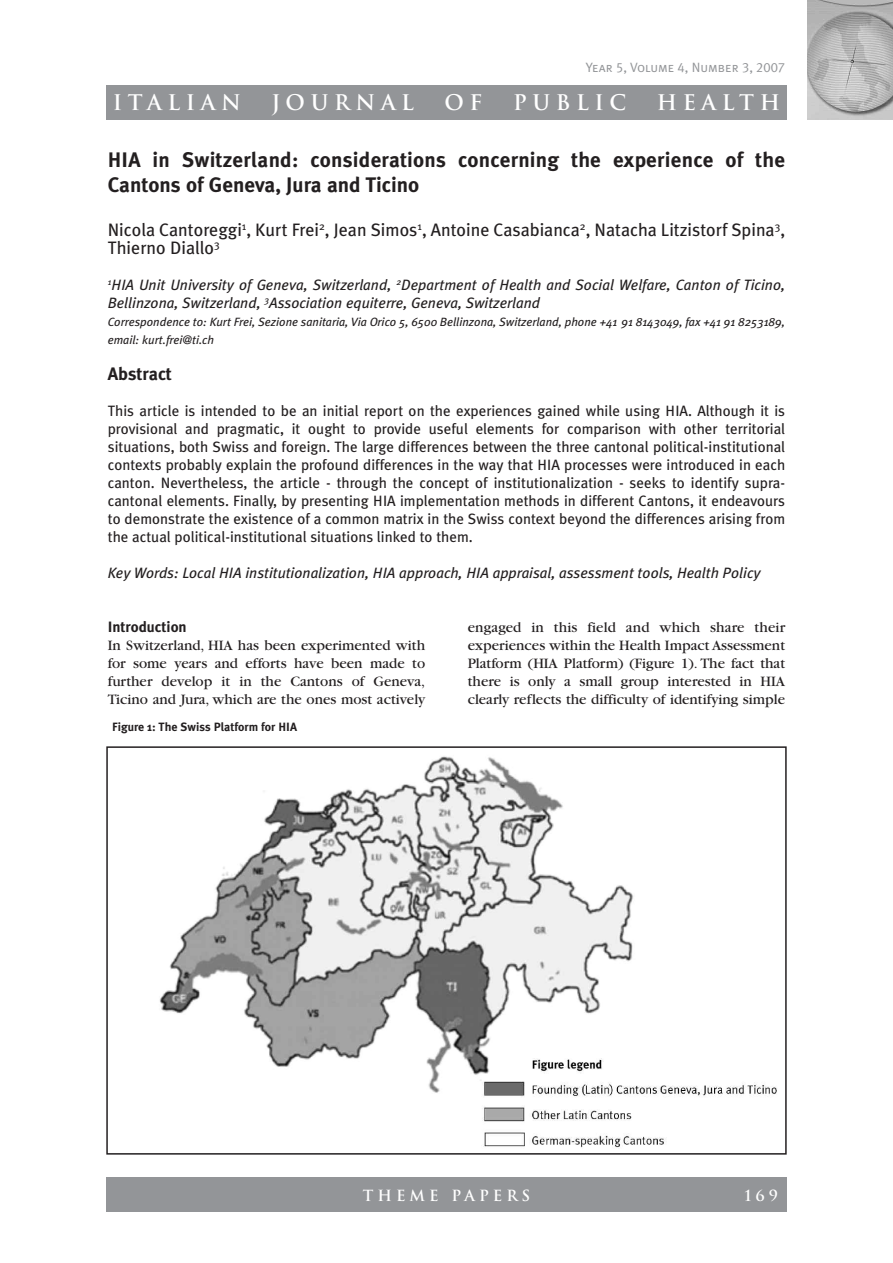
<style>
.page{position:relative;width:893px;height:1263px;background:#fff}
.page>*{position:absolute;margin:0;border:0;box-sizing:border-box;transform-origin:0 0}
.t1{font:700 21px/25.2px "Meta Plus";letter-spacing:.01em;color:#231f20}
.t2{font:700 21px "Trajan";letter-spacing:.265em;color:#fff}
.t3{font:18px/18px "Meta Plus";color:#231f20}
.t4{font:700 18px "Meta Plus";color:#231f20}
.t5{font:15px/18px "Meta Plus";color:#231f20;text-align:justify}
.t6{font:15px/18px "Garamond";color:#231f20;text-align:justify}
.t7{font:italic 15px/18px "Meta Plus";color:#231f20}
.t8{font:700 15px "Trajan";letter-spacing:.265em;color:#fff}
.t9{font:700 15px "Meta Plus";color:#231f20}
.t10{font:13.5px "Meta Plus Normal Caps";color:#939598}
.t11{font:italic 12px/18px "Meta Plus";color:#231f20}
.t12{font:700 12px "Meta Plus";color:#231f20}
</style>
<div class="page">
<div style="left:106px;top:85px;width:681px;height:34px;background:#939598"></div>
<div style="left:106px;top:1178px;width:681px;height:34px;background:#939598"></div>
<img style="left:808px;top:0;width:85px;height:119px">
<img style="left:160px;top:756px;width:617px;height:392px">
<div style="left:106px;top:746px;width:681px;height:408px;border:2px solid #231f20"></div>
<p class="t10" style="left:586px;top:59px;width:201px">Year 5, Volume 4, Number 3, 2007</p>
<h1 class="t2" style="left:113px;top:90px;width:130px">ITALIAN</h1>
<h1 class="t2" style="left:272px;top:90px;width:144px">JOURNAL</h1>
<h1 class="t2" style="left:445px;top:90px;width:39px">O F</h1>
<h1 class="t2" style="left:513px;top:90px;width:115px">PUBLIC</h1>
<h1 class="t2" style="left:657px;top:90px;width:125px">HEALTH</h1>
<h1 class="t1" style="left:108px;top:147px;width:679px">HIA in Switzerland: considerations concerning the experience of the<br>Cantons of Geneva, Jura and Ticino</h1>
<p class="t3" style="left:108px;top:220px;width:679px">Nicola Cantoreggi<sup>1</sup>, Kurt Frei<sup>2</sup>, Jean Simos<sup>1</sup>, Antoine Casabianca<sup>2</sup>, Natacha Litzistorf Spina<sup>3</sup>,<br>Thierno Diallo<sup>3</sup></p>
<p class="t7" style="left:108px;top:276px;width:679px"><sup>1</sup>HIA Unit University of Geneva, Switzerland, <sup>2</sup>Department of Health and Social Welfare, Canton of Ticino,<br>Bellinzona, Switzerland, <sup>3</sup>Association equiterre, Geneva, Switzerland</p>
<p class="t11" style="left:108px;top:313px;width:679px">Correspondence to: Kurt Frei, Sezione sanitaria, Via Orico 5, 6500 Bellinzona, Switzerland, phone +41 91 8143049, fax +41 91 8253189, email: kurt.frei@ti.ch</p>
<p class="t4" style="left:108px;top:363px;width:66px">Abstract</p>
<p class="t5" style="left:108px;top:402px;width:679px">This article is intended to be an initial report on the experiences gained while using HIA. Although it is provisional and pragmatic, it ought to provide useful elements for comparison with other territorial situations, both Swiss and foreign. The large differences between the three cantonal political-institutional contexts probably explain the profound differences in the way that HIA processes were introduced in each canton. Nevertheless, the article - through the concept of institutionalization - seeks to identify supra&shy;cantonal elements. Finally, by presenting HIA implementation methods in different Cantons, it endeavours to demonstrate the existence of a common matrix in the Swiss context beyond the differences arising from the actual political-institutional situations linked to them.</p>
<p class="t7" style="left:108px;top:564px;width:654px">Key Words: Local HIA institutionalization, HIA approach, HIA appraisal, assessment tools, Health Policy</p>
<p class="t9" style="left:108px;top:618px;width:80px">Introduction</p>
<p class="t6" style="left:108px;top:637px;width:319px">In Switzerland, HIA has been experimented with for some years and efforts have been made to further develop it in the Cantons of Geneva, Ticino and Jura, which are the ones most actively</p>
<p class="t12" style="left:112px;top:720px;width:186px">Figure 1: The Swiss Platform for HIA</p>
<p class="t6" style="left:468px;top:619px;width:319px">engaged in this field and which share their experiences within the Health Impact Assessment Platform (HIA Platform) (Figure 1). The fact that there is only a small group interested in HIA clearly reflects the difficulty of identifying simple</p>
<p class="t8" style="left:363px;top:1186px;width:169px">THEME PAPERS</p>
<p class="t8" style="left:744px;top:1186px;width:35px">169</p>
</div>
